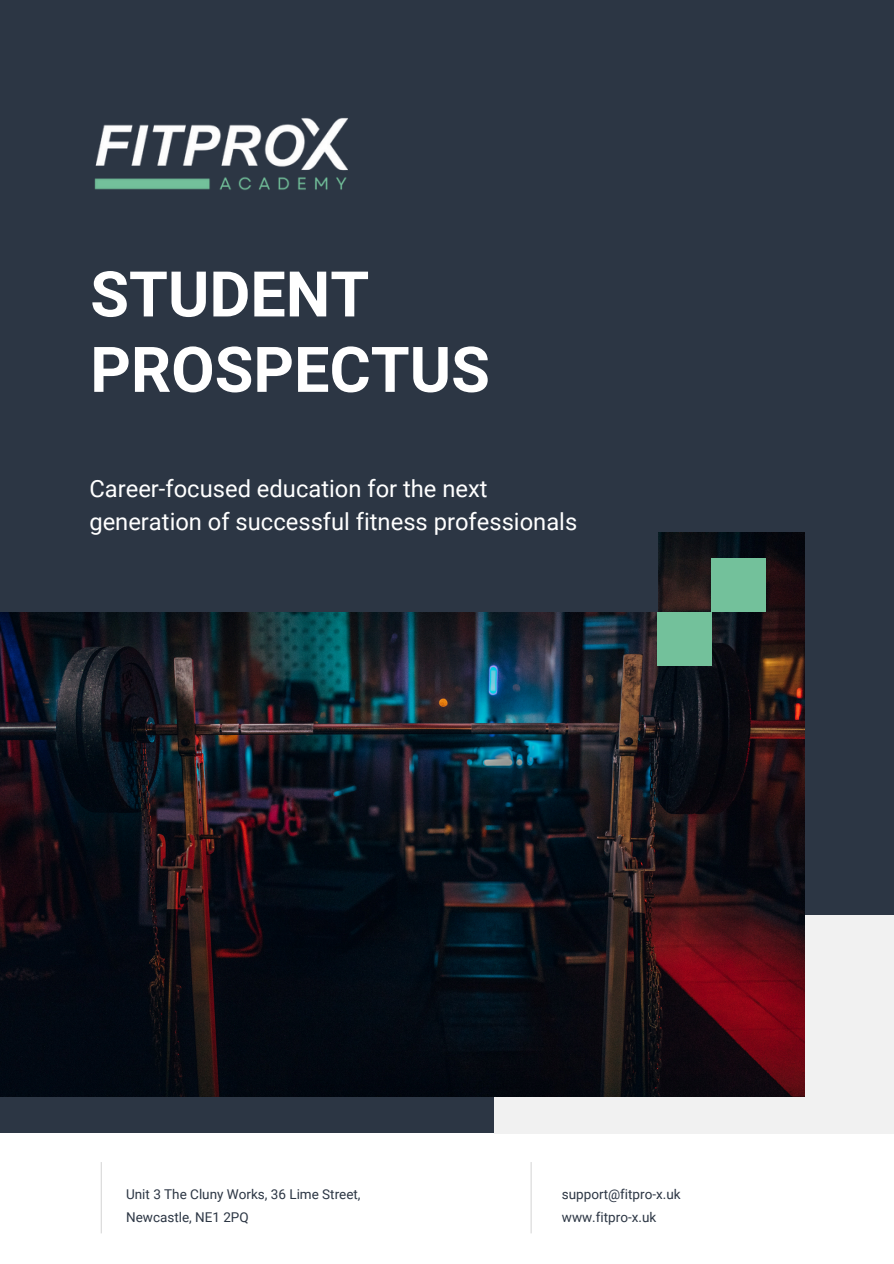
<style>
.page{position:relative;width:894px;height:1264px;background:#fff}
.page>*{position:absolute;margin:0;border:0;box-sizing:border-box;transform-origin:0 0}
.t1{font:700 63px/75.3px "Roboto";color:#fff}
.t2{font:23.7px/32.7px "Roboto";color:#fff}
.t3{font:13.5px "Roboto";color:#2c3644}
</style>
<div class="page">
<div style="left:0;top:0;width:893px;height:1132px;background:#2c3644"></div>
<div style="left:493px;top:915px;width:400px;height:218px;background:#f1f1f1"></div>
<img style="left:0;top:533px;width:804px;height:563px">
<div style="left:657px;top:612px;width:54px;height:53px;background:#73c19b"></div>
<div style="left:711px;top:558px;width:54px;height:54px;background:#73c19b"></div>
<hr style="left:530px;top:1161px;width:1px;height:72px;background:#d8d8d8">
<hr style="left:101px;top:1161px;width:1px;height:72px;background:#d8d8d8">
<div style="left:0;top:519px;width:657px;height:93px;background:#2c3644"></div>
<img style="left:94px;top:117px;width:254px;height:73px">
<h1 class="t1" style="left:90px;top:257px;width:401px">STUDENT<br>PROSPECTUS</h1>
<h2 class="t2" style="left:89px;top:473px;width:489px">Career-focused education for the next generation of successful fitness professionals</h2>
<p class="t3" style="left:126px;top:1185px;width:236px">Unit 3 The Cluny Works, 36 Lime Street,</p>
<p class="t3" style="left:126px;top:1209px;width:124px">Newcastle, NE1 2PQ</p>
<p class="t3" style="left:561px;top:1185px;width:120px">support@fitpro-x.uk</p>
<p class="t3" style="left:561px;top:1209px;width:96px">www.fitpro-x.uk</p>
</div>
